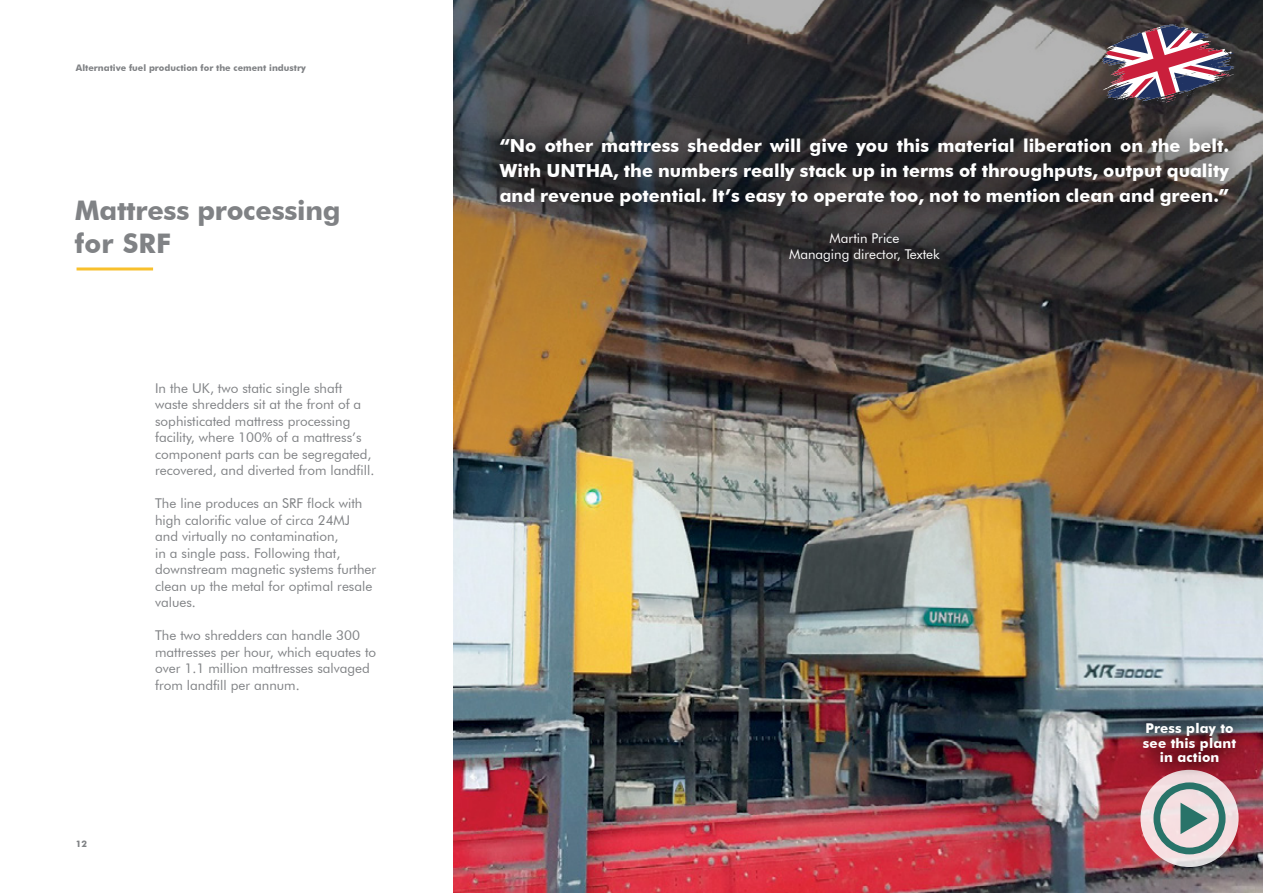
<style>
.page{position:relative;width:1263px;height:893px;background:#fff}
.page>*{position:absolute;margin:0;border:0;box-sizing:border-box;transform-origin:0 0}
.t1{font:700 27px/33px "Futura BT";letter-spacing:-.01em;color:#808285}
.t2{font:700 18px/24.8px "Futura BT";color:#fff;text-align:justify}
.t3{font:13.5px/16.5px "Futura BT";color:#808285}
.t4{font:13.5px/16.5px "Futura BT";color:#fff;text-align:center}
.t5{font:700 13.5px/14.7px "Futura BT";letter-spacing:.01em;color:#fff;text-align:center}
.t6{font:700 9px "Futura BT";color:#808285}
</style>
<div class="page">
<img style="left:454px;top:0;width:809px;height:893px">
<hr style="left:77px;top:267px;width:76px;height:3px;background:#f8c02c">
<svg style="left:1152px;top:24px;width:22px;height:6px"></svg>
<svg style="left:1140px;top:770px;width:98px;height:97px;background:#eedbdd"></svg>
<svg style="left:1153px;top:782px;width:72px;height:72px;background:#adb9b7"></svg>
<svg style="left:479px;top:117px;width:771px;height:167px;background:#403a37"></svg>
<svg style="left:1131px;top:709px;width:117px;height:67px;background:#692c3a"></svg>
<p class="t6" style="left:76px;top:62px;width:231px">Alternative fuel production for the cement industry</p>
<h1 class="t1" style="left:75px;top:193px;width:267px">Mattress processing for SRF</h1>
<p class="t6" style="left:76px;top:838px;width:13px">12</p>
<p class="t3" style="left:155px;top:380px;width:221px">In the UK, two static single shaft waste shredders sit at the front of a sophisticated mattress processing facility, where 100% of a mattress’s component parts can be segregated, recovered, and diverted from landfill.</p>
<p class="t3" style="left:155px;top:495px;width:223px">The line produces an SRF flock with high calorific value of circa 24MJ and virtually no contamination,<br>in a single pass. Following that, downstream magnetic systems further clean up the metal for optimal resale values.</p>
<p class="t3" style="left:155px;top:627px;width:223px">The two shredders can handle 300 mattresses per hour, which equates to over 1.1 million mattresses salvaged from landfill per annum.</p>
<p class="t2" style="left:500px;top:133px;width:731px">“No other mattress shedder will give you this material liberation on the belt.<br>With UNTHA, the numbers really stack up in terms of throughputs, output quality and revenue potential. It’s easy to operate too, not to mention clean and green.”</p>
<p class="t4" style="left:789px;top:230px;width:152px">Martin Price<br>Managing director, Textek</p>
<p class="t5" style="left:1143px;top:721px;width:95px">Press play to see this plant in action</p>
</div>
